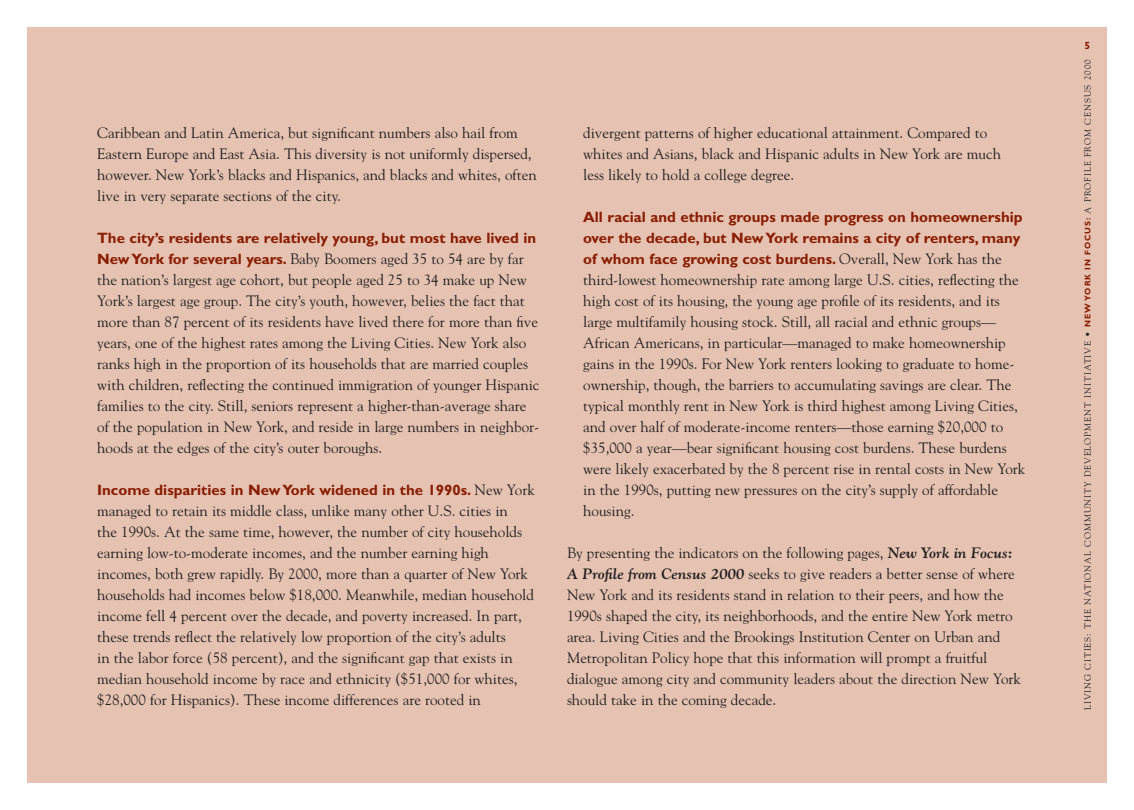
<style>
.page{position:relative;width:1134px;height:810px;background:#fff}
.page>*{position:absolute;margin:0;border:0;box-sizing:border-box;transform-origin:0 0}
.t1{font:15px/21px "Goudy";color:#231f1f}
.t2{font:700 15px/21px "Gill Sans";color:#8a1c00}
.t3{font:700 10.5px "Gill Sans";color:#8a1c00}
.t4{font:9px "Goudy";letter-spacing:.1em;color:#231f1f}
.s1{font-family:"Gill Sans";font-weight:700;color:#8a1c00}
.s2{font-family:"Goudy";font-weight:400;color:#231f1f}
.s3{font-weight:700;font-style:italic}
.s4{font-family:"Gill Sans";font-weight:700;font-size:8.25px;color:#8a1c00}
</style>
<div class="page">
<div style="left:27px;top:27px;width:1080px;height:756px;background:#e5c2b2"></div>
<p class="t1" style="left:97px;top:123px;width:441px">Caribbean and Latin America, but significant numbers also hail from Eastern Europe and East Asia. This diversity is not uniformly dispersed, however. New York’s blacks and Hispanics, and blacks and whites, often live in very separate sections of the city.</p>
<p class="t2" style="left:97px;top:229px;width:441px">The city’s residents are relatively young, but most have lived in</p>
<p class="t1" style="left:97px;top:249px;width:444px"><span class="s1">New York for several years.</span> Baby Boomers aged 35 to 54 are by far the nation’s largest age cohort, but people aged 25 to 34 make up New York’s largest age group. The city’s youth, however, belies the fact that more than 87 percent of its residents have lived there for more than five years, one of the highest rates among the Living Cities. New York also ranks high in the proportion of its households that are married couples with children, reflecting the continued immigration of younger Hispanic families to the city. Still, seniors represent a higher-than-average share of the population in New York, and reside in large numbers in neighbor&shy;hoods at the edges of the city’s outer boroughs.</p>
<p class="t2" style="left:97px;top:481px;width:439px">Income disparities in New York widened in the 1990s. <span class="s2">New York</span></p>
<p class="t1" style="left:97px;top:501px;width:438px">managed to retain its middle class, unlike many other U.S. cities in<br>the 1990s. At the same time, however, the number of city households earning low-to-moderate incomes, and the number earning high incomes, both grew rapidly. By 2000, more than a quarter of New York households had incomes below $18,000. Meanwhile, median household income fell 4 percent over the decade, and poverty increased. In part, these trends reflect the relatively low proportion of the city’s adults<br>in the labor force (58 percent), and the significant gap that exists in median household income by race and ethnicity ($51,000 for whites, $28,000 for Hispanics). These income differences are rooted in</p>
<p class="t1" style="left:583px;top:123px;width:419px">divergent patterns of higher educational attainment. Compared to whites and Asians, black and Hispanic adults in New York are much less likely to hold a college degree.</p>
<p class="t2" style="left:583px;top:208px;width:441px">All racial and ethnic groups made progress on homeownership over the decade, but New York remains a city of renters, many of whom face growing cost burdens. <span class="s2">Overall, New York has the</span></p>
<p class="t1" style="left:583px;top:270px;width:444px">third-lowest homeownership rate among large U.S. cities, reflecting the high cost of its housing, the young age profile of its residents, and its large multifamily housing stock. Still, all racial and ethnic groups— African Americans, in particular—managed to make homeownership gains in the 1990s. For New York renters looking to graduate to home&shy;ownership, though, the barriers to accumulating savings are clear. The typical monthly rent in New York is third highest among Living Cities, and over half of moderate-income renters—those earning $20,000 to $35,000 a year—bear significant housing cost burdens. These burdens were likely exacerbated by the 8 percent rise in rental costs in New York in the 1990s, putting new pressures on the city’s supply of affordable housing.</p>
<p class="t1" style="left:567px;top:543px;width:456px">By presenting the indicators on the following pages, <span class="s3">New York in Focus:<br>A Profile from Census 2000</span> seeks to give readers a better sense of where New York and its residents stand in relation to their peers, and how the 1990s shaped the city, its neighborhoods, and the entire New York metro area. Living Cities and the Brookings Institution Center on Urban and Metropolitan Policy hope that this information will prompt a fruitful dialogue among city and community leaders about the direction New York should take in the coming decade.</p>
<p class="t3" style="left:1085px;top:42px;width:7px">5</p>
<p class="t4" style="left:1084px;top:710px;width:652px;rotate:-90deg">LIVING CITIES: THE NATIONAL COMMUNITY DEVELOPMENT INITIATIVE • <span class="s4">NEW YORK IN FOCUS:</span> A PROFILE FROM CENSUS 2000</p>
</div>
